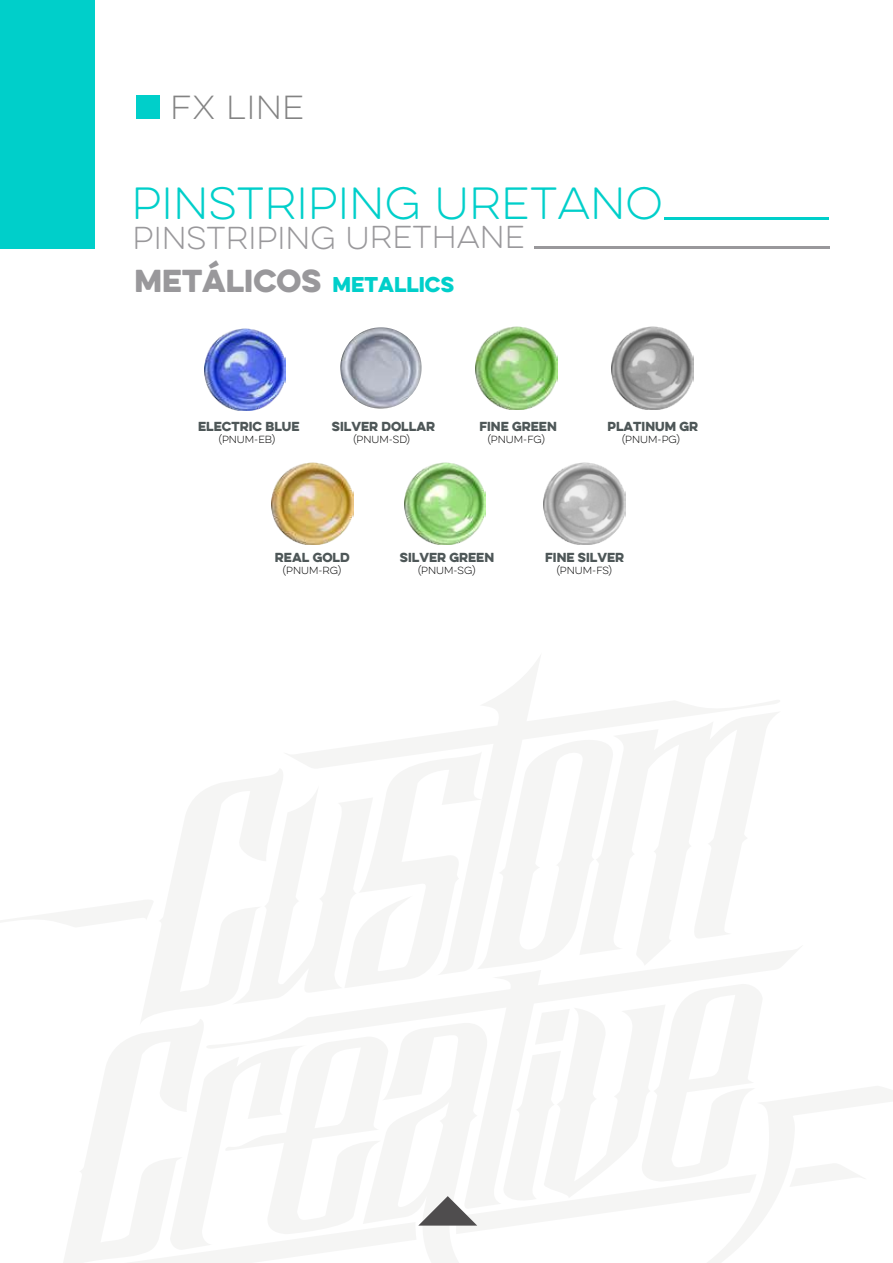
<style>
.page{position:relative;width:893px;height:1263px;background:#fff}
.page>*{position:absolute;margin:0;border:0;box-sizing:border-box;transform-origin:0 0}
.t1{font:100 40.5px "Eveleth Clean";color:#00cfca}
.t2{font:300 33.3px "Gotham";color:#838383}
.t3{font:100 28.5px/44px "Eveleth Clean";color:#99989b}
.t4{font:11.7px "Eveleth Clean";color:#4e5758}
.t5{font:100 9.3px "Eveleth Clean";color:#000}
.s1{font-weight:400}
.s2{font-weight:400;font-size:19.2px;color:#00cfca}
</style>
<div class="page">
<svg style="left:0;top:657px;width:893px;height:606px"></svg>
<svg style="left:418px;top:1196px;width:59px;height:29px"></svg>
<div style="left:0;top:0;width:94px;height:249px;background:#00cfca"></div>
<div style="left:137px;top:96px;width:23px;height:23px;background:#00cfca"></div>
<hr style="left:665px;top:217px;width:164px;height:2px;background:#00cfca">
<hr style="left:534px;top:246px;width:295px;height:3px;background:#99989b">
<img style="left:340px;top:327px;width:82px;height:82px;border-radius:41px">
<img style="left:204px;top:328px;width:82px;height:83px">
<img style="left:475px;top:327px;width:82px;height:82px">
<img style="left:272px;top:462px;width:81px;height:83px">
<img style="left:404px;top:462px;width:82px;height:83px">
<img style="left:543px;top:462px;width:82px;height:83px">
<img style="left:612px;top:327px;width:82px;height:82px">
<h2 class="t2" style="left:170px;top:89px;width:136px">FX LINE</h2>
<h1 class="t1" style="left:132px;top:176px;width:533px">PINSTRIPING URETANO</h1>
<h3 class="t3" style="left:133px;top:216px;width:394px">PINSTRIPING URETHANE<br><span class="s1">METÁLICOS</span> <span class="s2">METALLICS</span></h3>
<p class="t4" style="left:198px;top:417px;width:103px">ELECTRIC BLUE</p>
<p class="t5" style="left:219px;top:433px;width:58px">(PNUM-EB)</p>
<p class="t4" style="left:332px;top:417px;width:105px">SILVER DOLLAR</p>
<p class="t5" style="left:353px;top:433px;width:58px">(PNUM-SD)</p>
<p class="t4" style="left:479px;top:417px;width:79px">FINE GREEN</p>
<p class="t5" style="left:488px;top:433px;width:59px">(PNUM-FG)</p>
<p class="t4" style="left:607px;top:417px;width:92px">PLATINUM GR</p>
<p class="t5" style="left:622px;top:433px;width:59px">(PNUM-PG)</p>
<p class="t4" style="left:275px;top:548px;width:76px">REAL GOLD</p>
<p class="t5" style="left:283px;top:564px;width:60px">(PNUM-RG)</p>
<p class="t4" style="left:400px;top:548px;width:96px">SILVER GREEN</p>
<p class="t5" style="left:418px;top:564px;width:59px">(PNUM-SG)</p>
<p class="t4" style="left:545px;top:548px;width:81px">FINE SILVER</p>
<p class="t5" style="left:557px;top:564px;width:57px">(PNUM-FS)</p>
</div>
